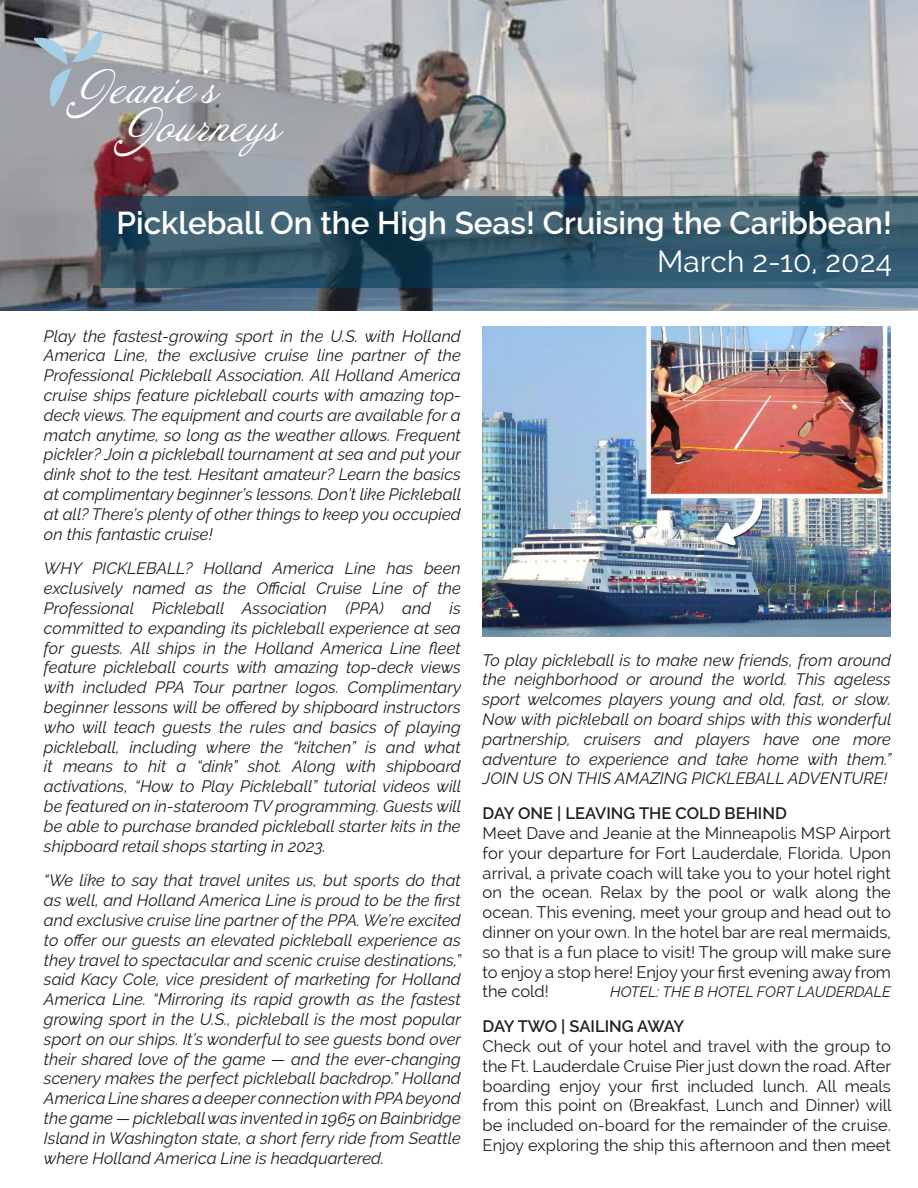
<style>
.page{position:relative;width:918px;height:1188px;background:#fff}
.page>*{position:absolute;margin:0;border:0;box-sizing:border-box;transform-origin:0 0}
.t1{font:42px "Annabelle JF";color:#fff}
.t2{font:600 31.5px "Raleway";color:#fff}
.t3{font:30px "Raleway";color:#fff}
.t4{font:italic 16.5px/19.8px "Raleway";color:#231f20;text-align:justify}
.t5{font:16.5px/19.8px "Raleway";color:#231f20;text-align:justify}
.t6{font:600 16.5px "Raleway";color:#231f20}
.t7{font:italic 15px "Raleway";color:#231f20}
</style>
<div class="page">
<img style="left:0;top:0;width:918px;height:310px">
<svg style="left:102px;top:196px;width:816px;height:92px;background:#325569"></svg>
<svg style="left:34px;top:32px;width:69px;height:76px;background:#a3adb7"></svg>
<img style="left:483px;top:326px;width:408px;height:311px">
<p class="t1" style="left:76px;top:61px;width:142px">Jeanie’s</p>
<p class="t1" style="left:123px;top:99px;width:158px">Journeys</p>
<p class="t2" style="left:116px;top:204px;width:777px">Pickleball On the High Seas! Cruising the Caribbean!</p>
<p class="t3" style="left:657px;top:244px;width:236px">March 2-10, 2024</p>
<p class="t4" style="left:44px;top:326px;width:419px">Play the fastest-growing sport in the U.S. with Holland America Line, the exclusive cruise line partner of the Professional Pickleball Association. All Holland America cruise ships feature pickleball courts with amazing top&shy;deck views. The equipment and courts are available for a match anytime, so long as the weather allows. Frequent pickler? Join a pickleball tournament at sea and put your dink shot to the test. Hesitant amateur? Learn the basics at complimentary beginner’s lessons. Don’t like Pickleball at all? There’s plenty of other things to keep you occupied on this fantastic cruise!</p>
<p class="t4" style="left:44px;top:559px;width:419px">WHY PICKLEBALL? Holland America Line has been exclusively named as the Official Cruise Line of the Professional Pickleball Association (PPA) and is committed to expanding its pickleball experience at sea for guests. All ships in the Holland America Line fleet feature pickleball courts with amazing top-deck views with included PPA Tour partner logos. Complimentary beginner lessons will be offered by shipboard instructors who will teach guests the rules and basics of playing pickleball, including where the “kitchen” is and what it means to hit a “dink” shot. Along with shipboard activations, “How to Play Pickleball” tutorial videos will be featured on in-stateroom TV programming. Guests will be able to purchase branded pickleball starter kits in the shipboard retail shops starting in 2023.</p>
<p class="t4" style="left:44px;top:871px;width:419px">“We like to say that travel unites us, but sports do that as well, and Holland America Line is proud to be the first and exclusive cruise line partner of the PPA. We’re excited to offer our guests an elevated pickleball experience as they travel to spectacular and scenic cruise destinations,” said Kacy Cole, vice president of marketing for Holland America Line. “Mirroring its rapid growth as the fastest growing sport in the U.S., pickleball is the most popular sport on our ships. It’s wonderful to see guests bond over their shared love of the game — and the ever-changing scenery makes the perfect pickleball backdrop.” Holland America Line shares a deeper connection with PPA beyond the game — pickleball was invented in 1965 on Bainbridge Island in Washington state, a short ferry ride from Seattle where Holland America Line is headquartered.</p>
<p class="t4" style="left:483px;top:650px;width:410px">To play pickleball is to make new friends, from around the neighborhood or around the world. This ageless sport welcomes players young and old, fast, or slow.<br>Now with pickleball on board ships with this wonderful partnership, cruisers and players have one more adventure to experience and take home with them.” JOIN US ON THIS AMAZING PICKLEBALL ADVENTURE!</p>
<p class="t6" style="left:483px;top:804px;width:306px">DAY ONE | LEAVING THE COLD BEHIND</p>
<p class="t5" style="left:483px;top:823px;width:410px">Meet Dave and Jeanie at the Minneapolis MSP Airport for your departure for Fort Lauderdale, Florida. Upon arrival, a private coach will take you to your hotel right on the ocean. Relax by the pool or walk along the ocean. This evening, meet your group and head out to dinner on your own. In the hotel bar are real mermaids, so that is a fun place to visit! The group will make sure to enjoy a stop here! Enjoy your first evening away from the cold!</p>
<p class="t7" style="left:610px;top:983px;width:282px">HOTEL: THE B HOTEL FORT LAUDERDALE</p>
<p class="t6" style="left:483px;top:1017px;width:203px">DAY TWO | SAILING AWAY</p>
<p class="t5" style="left:483px;top:1036px;width:410px">Check out of your hotel and travel with the group to the Ft. Lauderdale Cruise Pier just down the road. After boarding enjoy your first included lunch. All meals from this point on (Breakfast, Lunch and Dinner) will be included on-board for the remainder of the cruise.<br>Enjoy exploring the ship this afternoon and then meet</p>
</div>
